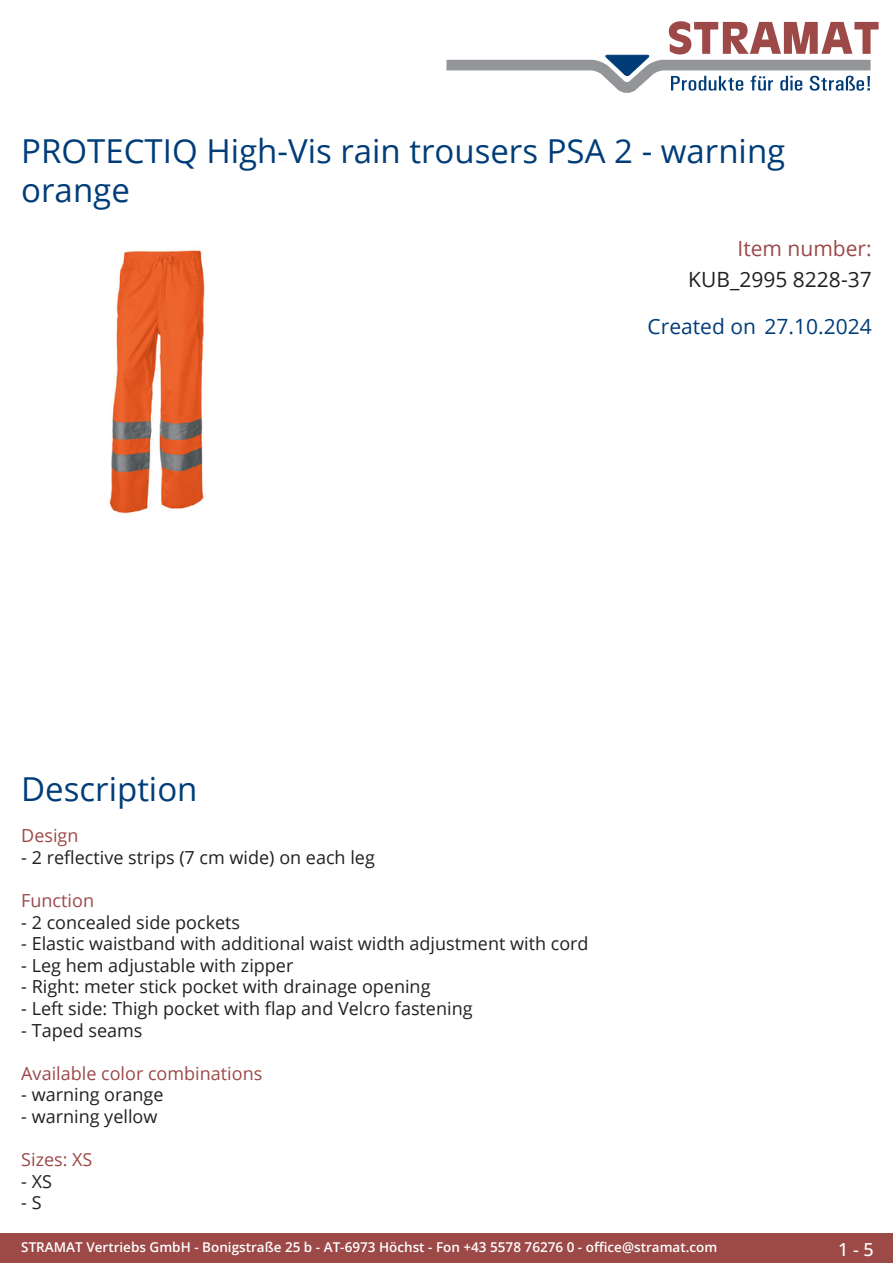
<style>
.page{position:relative;width:893px;height:1263px;background:#fff}
.page>*{position:absolute;margin:0;border:0;box-sizing:border-box;transform-origin:0 0}
.Produkttitel{font:33px/39.6px "Open Sans";color:#003d78}
.Erstellungsdatum{font:21px "Open Sans";color:#003d78}
.TechDaten_Inhalt{font:21px "Open Sans";color:#231f20}
.TechDaten_Überschrif{font:21px "Open Sans";color:#9c4948}
.Beschreibung_Text{font:18px "Open Sans";color:#231f20}
.Beschreibung_Text-2{font:18px "Open Sans";color:#9c4948}
.t1{font:500 18px "Open Sans";color:#fff}
.t2{font:600 13.5px "Open Sans";color:#fff}
</style>
<div class="page">
<div style="left:0;top:1233px;width:893px;height:30px;background:#9c4948"></div>
<svg style="left:446px;top:21px;width:433px;height:72px"></svg>
<img style="left:109px;top:250px;width:96px;height:264px">
<p class="Produkttitel" style="left:21px;top:130px;width:766px">PROTECTIQ High-Vis rain trousers PSA 2 - warning orange</p>
<p class="TechDaten_Überschrif" style="left:737px;top:234px;width:136px">Item number:</p>
<p class="TechDaten_Inhalt" style="left:688px;top:265px;width:185px">KUB_2995 8228-37</p>
<p class="Erstellungsdatum" style="left:648px;top:312px;width:226px">Created on 27.10.2024</p>
<p class="Produkttitel" style="left:21px;top:768px;width:178px">Description</p>
<p class="Beschreibung_Text-2" style="left:21px;top:823px;width:59px">Design</p>
<p class="Beschreibung_Text" style="left:21px;top:845px;width:355px">- 2 reflective strips (7 cm wide) on each leg</p>
<p class="Beschreibung_Text-2" style="left:21px;top:888px;width:74px">Function</p>
<p class="Beschreibung_Text" style="left:21px;top:910px;width:220px">- 2 concealed side pockets</p>
<p class="Beschreibung_Text" style="left:21px;top:931px;width:569px">- Elastic waistband with additional waist width adjustment with cord</p>
<p class="Beschreibung_Text" style="left:21px;top:953px;width:274px">- Leg hem adjustable with zipper</p>
<p class="Beschreibung_Text" style="left:21px;top:974px;width:411px">- Right: meter stick pocket with drainage opening</p>
<p class="Beschreibung_Text" style="left:21px;top:996px;width:453px">- Left side: Thigh pocket with flap and Velcro fastening</p>
<p class="Beschreibung_Text" style="left:21px;top:1018px;width:123px">- Taped seams</p>
<p class="Beschreibung_Text-2" style="left:21px;top:1061px;width:243px">Available color combinations</p>
<p class="Beschreibung_Text" style="left:21px;top:1082px;width:144px">- warning orange</p>
<p class="Beschreibung_Text" style="left:21px;top:1104px;width:138px">- warning yellow</p>
<p class="Beschreibung_Text-2" style="left:21px;top:1147px;width:73px">Sizes: XS</p>
<p class="Beschreibung_Text" style="left:21px;top:1169px;width:32px">- XS</p>
<p class="Beschreibung_Text" style="left:21px;top:1190px;width:22px">- S</p>
<p class="t2" style="left:21px;top:1238px;width:698px">STRAMAT Vertriebs GmbH - Bonigstraße 25 b - AT-6973 Höchst - Fon +43 5578 76276 0 - office@stramat.com</p>
<p class="t1" style="left:838px;top:1237px;width:37px">1 - 5</p>
</div>
